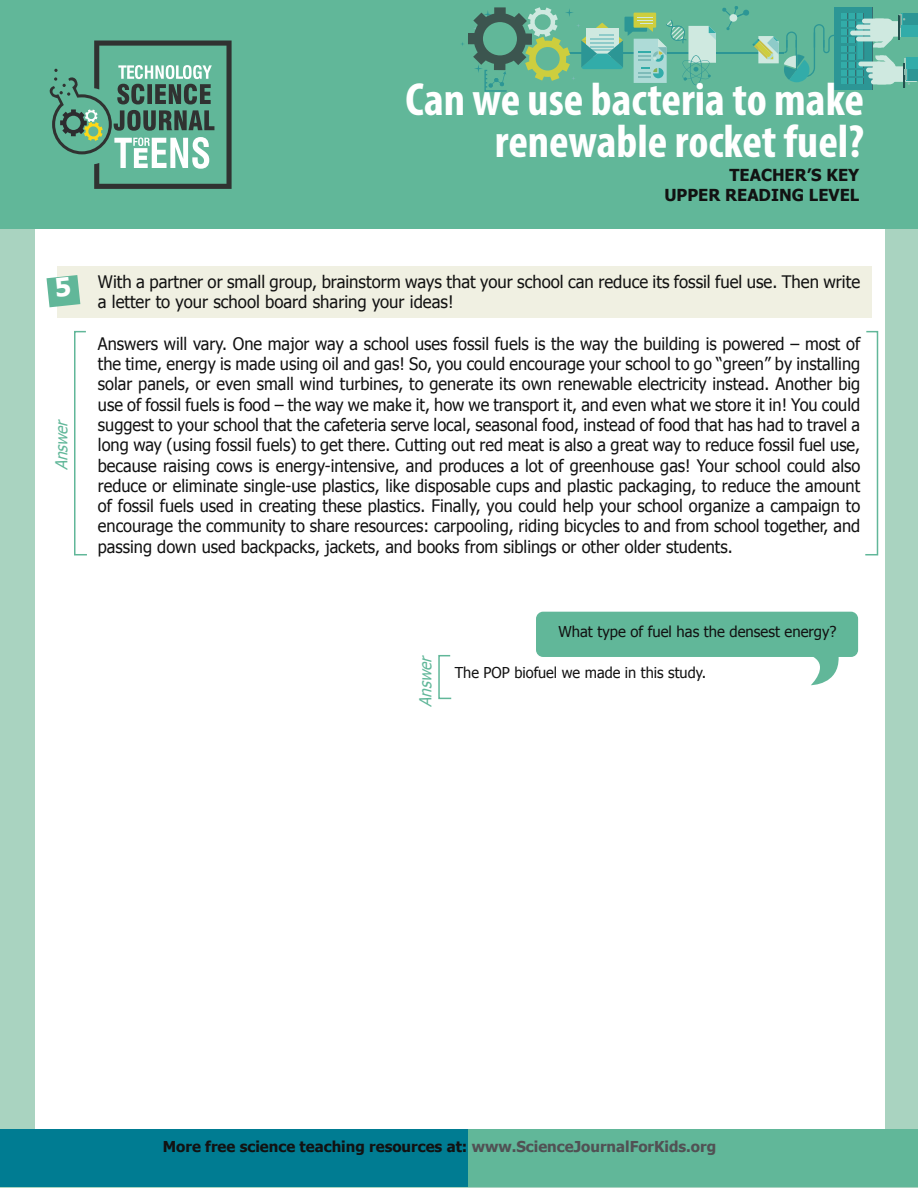
<style>
.page{position:relative;width:918px;height:1188px;background:#fff}
.page>*{position:absolute;margin:0;border:0;box-sizing:border-box;transform-origin:0 0}
.t1{font:700 condensed 46.65px/42px "Myriad Pro";color:#fff;text-align:right}
.t2{font:17.25px/20.2px "Tahoma";color:#121212;text-align:justify;scale:.95 1}
.t3{font:17.25px/20.2px "Tahoma";color:#121212}
.t4{font:700 16.5px/19.8px "Tahoma";color:#121212;text-align:right}
.t5{font:italic 16.5px "Tahoma";color:#61b799;scale:.92 1}
.t6{font:15px "Tahoma";color:#121212}
.t7{font:700 15px "Tahoma";color:#121212}
.s1{color:#515154}
</style>
<div class="page">
<div style="left:0;top:221px;width:918px;height:967px;background:#a9d3c0"></div>
<div style="left:35px;top:221px;width:850px;height:920px;background:#fff"></div>
<div style="left:0;top:0;width:918px;height:228px;background:#61b799"></div>
<hr style="left:560px;top:52px;width:224px;height:1px;background:#168994">
<svg style="left:835px;top:7px;width:37px;height:83px"></svg>
<svg style="left:866px;top:68px;width:23px;height:4px"></svg>
<div style="left:873px;top:62px;width:23px;height:22px;background:#cfe9e0;border-radius:6px"></div>
<hr style="left:871px;top:80px;width:17px;height:4px;background:#cfe9e0;border-radius:2px">
<svg style="left:868px;top:74px;width:24px;height:4px"></svg>
<hr style="left:858px;top:62px;width:24px;height:4px;background:#cfe9e0;border-radius:2px">
<div style="left:870px;top:19px;width:24px;height:22px;background:#cfe9e0;border-radius:6px"></div>
<hr style="left:862px;top:19px;width:23px;height:4px;background:#cfe9e0;border-radius:2px">
<hr style="left:856px;top:25px;width:23px;height:4px;background:#cfe9e0;border-radius:2px">
<hr style="left:856px;top:37px;width:23px;height:4px;background:#cfe9e0;border-radius:2px">
<hr style="left:850px;top:31px;width:23px;height:4px;background:#cfe9e0;border-radius:2px">
<div style="left:906px;top:57px;width:12px;height:24px;background:#32aca9"></div>
<div style="left:908px;top:69px;width:10px;height:12px;background:#2c9695"></div>
<svg style="left:875px;top:55px;width:42px;height:32px"></svg>
<div style="left:902px;top:13px;width:16px;height:23px;background:#32aca9"></div>
<div style="left:904px;top:13px;width:14px;height:12px;background:#2c9695"></div>
<svg style="left:873px;top:14px;width:36px;height:34px"></svg>
<svg style="left:722px;top:6px;width:142px;height:78px"></svg>
<svg style="left:461px;top:7px;width:255px;height:85px"></svg>
<div style="left:452px;top:1129px;width:466px;height:58px;background:#61b799"></div>
<div style="left:0;top:1129px;width:468px;height:58px;background:#007c92"></div>
<svg style="left:74px;top:330px;width:13px;height:226px"></svg>
<svg style="left:865px;top:330px;width:14px;height:226px"></svg>
<svg style="left:49px;top:41px;width:183px;height:148px"></svg>
<svg style="left:536px;top:612px;width:322px;height:73px"></svg>
<svg style="left:438px;top:655px;width:14px;height:45px"></svg>
<div style="left:58px;top:267px;width:814px;height:51px;background:#f0f0e2"></div>
<svg style="left:46px;top:275px;width:34px;height:32px"></svg>
<p class="t5" style="left:50px;top:470px;width:61px;rotate:-90deg">Answer</p>
<h1 class="t1" style="left:405px;top:77px;width:460px">Can we use bacteria to make renewable rocket fuel?</h1>
<p class="t4" style="left:664px;top:164px;width:196px">TEACHER’S KEY<br>UPPER READING LEVEL</p>
<p class="t3" style="left:98px;top:271px;width:764px">With a partner or small group, brainstorm ways that your school can reduce its fossil fuel use. Then write a letter to your school board sharing your ideas!</p>
<p class="t2" style="left:98px;top:333px;width:804px">Answers will vary. One major way a school uses fossil fuels is the way the building is powered – most of the time, energy is made using oil and gas! So, you could encourage your school to go “green” by installing solar panels, or even small wind turbines, to generate its own renewable electricity instead. Another big use of fossil fuels is food – the way we make it, how we transport it, and even what we store it in! You could suggest to your school that the cafeteria serve local, seasonal food, instead of food that has had to travel a long way (using fossil fuels) to get there. Cutting out red meat is also a great way to reduce fossil fuel use, because raising cows is energy-intensive, and produces a lot of greenhouse gas! Your school could also reduce or eliminate single-use plastics, like disposable cups and plastic packaging, to reduce the amount of fossil fuels used in creating these plastics. Finally, you could help your school organize a campaign to encourage the community to share resources: carpooling, riding bicycles to and from school together, and passing down used backpacks, jackets, and books from siblings or other older students.</p>
<p class="t6" style="left:558px;top:621px;width:279px">What type of fuel has the densest energy?</p>
<p class="t5" style="left:415px;top:707px;width:61px;rotate:-90deg">Answer</p>
<p class="t6" style="left:455px;top:662px;width:253px">The POP biofuel we made in this study.</p>
<p class="t7" style="left:163px;top:1136px;width:555px">More free science teaching resources at: <span class="s1">www.ScienceJournalForKids.org</span></p>
</div>
